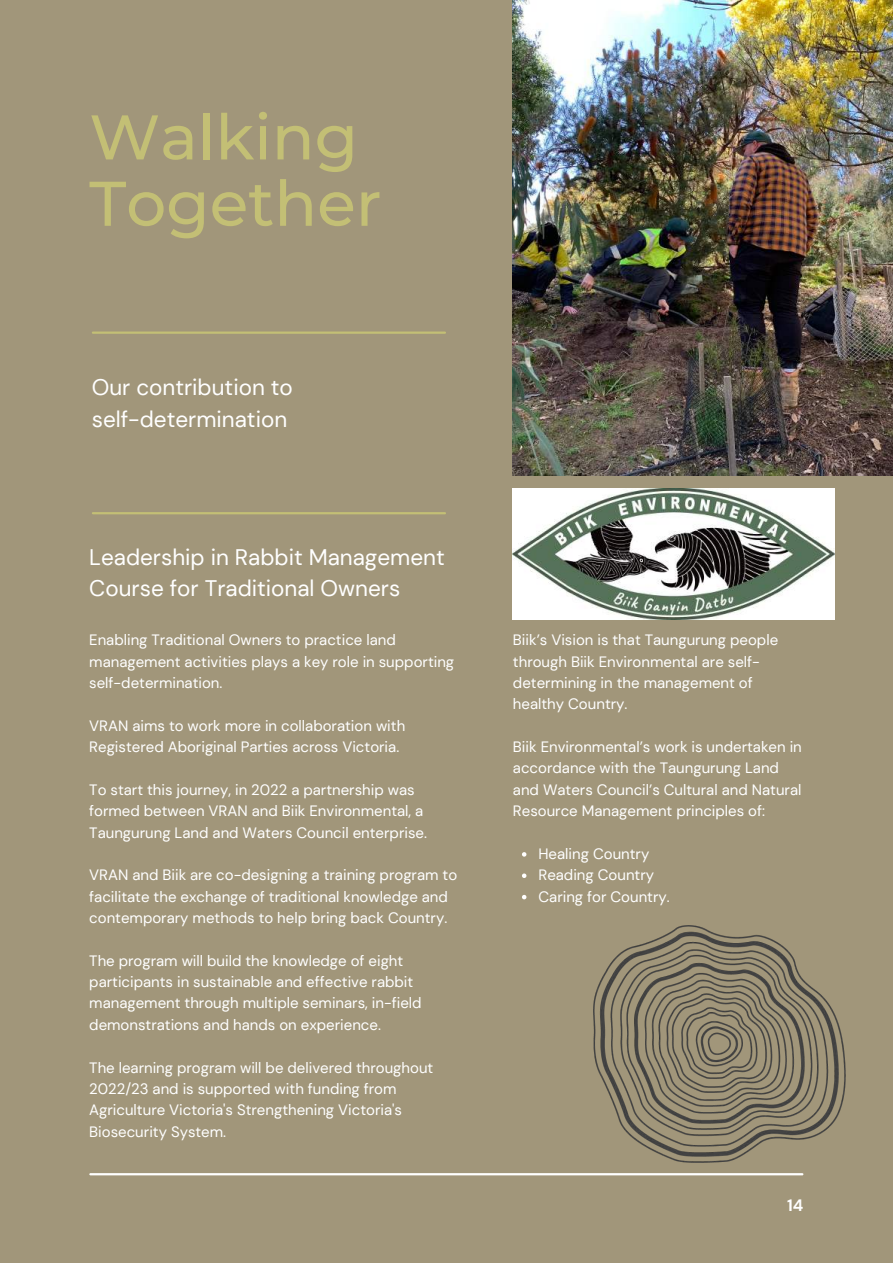
<style>
.page{position:relative;width:893px;height:1264px;background:#fff}
.page>*{position:absolute;margin:0;border:0;box-sizing:border-box;transform-origin:0 0}
.t1{font:500 63px/66.3px "Montserrat";color:#c3bf75}
.t2{font:22.5px/31.5px "DM Sans";color:#fff}
.t3{font:700 16.5px "DM Sans";color:#fff}
.t4{font:15px/21.3px "DM Sans";color:#fff}
</style>
<div class="page">
<div style="left:0;top:0;width:892px;height:1262px;background:#a1967a"></div>
<hr style="left:90px;top:1173px;width:712px;height:2px;background:#fff">
<hr style="left:93px;top:331px;width:352px;height:3px;background:#c3bf75">
<hr style="left:93px;top:512px;width:352px;height:2px;background:#c3bf75">
<img style="left:513px;top:0;width:379px;height:475px">
<img style="left:593px;top:925px;width:252px;height:237px">
<img style="left:513px;top:488px;width:321px;height:132px">
<svg style="left:522px;top:852px;width:4px;height:4px"></svg>
<svg style="left:522px;top:873px;width:4px;height:5px"></svg>
<svg style="left:522px;top:894px;width:4px;height:5px"></svg>
<h1 class="t1" style="left:89px;top:104px;width:294px">Walking<br>Together</h1>
<h2 class="t2" style="left:92px;top:372px;width:203px">Our contribution to self-determination</h2>
<h2 class="t2" style="left:89px;top:541px;width:357px">Leadership in Rabbit Management<br>Course for Traditional Owners</h2>
<p class="t4" style="left:89px;top:629px;width:366px">Enabling Traditional Owners to practice land management activities plays a key role in supporting self-determination.</p>
<p class="t4" style="left:89px;top:715px;width:317px">VRAN aims to work more in collaboration with<br>Registered Aboriginal Parties across Victoria.</p>
<p class="t4" style="left:89px;top:779px;width:339px">To start this journey, in 2022 a partnership was formed between VRAN and Biik Environmental, a<br>Taungurung Land and Waters Council enterprise.</p>
<p class="t4" style="left:89px;top:864px;width:369px">VRAN and Biik are co-designing a training program to facilitate the exchange of traditional knowledge and contemporary methods to help bring back Country.</p>
<p class="t4" style="left:89px;top:949px;width:334px">The program will build the knowledge of eight participants in sustainable and effective rabbit management through multiple seminars, in-field demonstrations and hands on experience.</p>
<p class="t4" style="left:89px;top:1056px;width:345px">The learning program will be delivered throughout 2022/23 and is supported with funding from Agriculture Victoria's Strengthening Victoria's Biosecurity System.</p>
<p class="t4" style="left:513px;top:629px;width:267px">Biik’s Vision is that Taungurung people through Biik Environmental are self&shy;determining in the management of healthy Country.</p>
<p class="t4" style="left:513px;top:736px;width:290px">Biik Environmental’s work is undertaken in accordance with the Taungurung Land and Waters Council’s Cultural and Natural Resource Management principles of:</p>
<p class="t4" style="left:538px;top:843px;width:133px">Healing Country<br>Reading Country<br>Caring for Country.</p>
<p class="t3" style="left:787px;top:1194px;width:18px">14</p>
</div>
